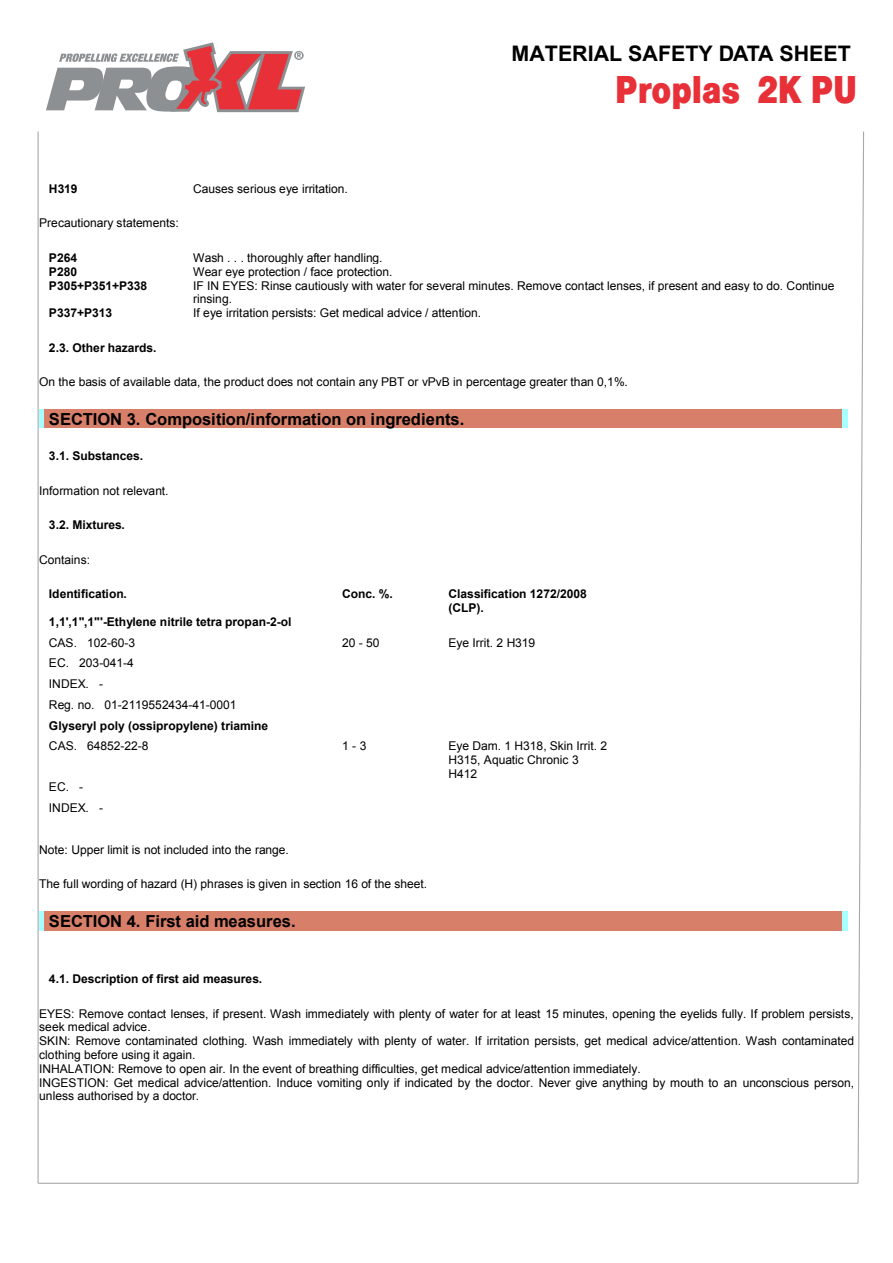
<style>
.page{position:relative;width:893px;height:1263px;background:#fff}
.page>*{position:absolute;margin:0;border:0;box-sizing:border-box;transform-origin:0 0}
.t1{font:40.5px "Helvetica Bold Condensed Plain";color:#e73037}
.t2{font:700 21.45px "Arial";color:#000}
.t3{font:700 16.5px "Arial";color:#000}
.t4{font:12px/13.8px "Arial";color:#000}
.t5{font:700 12px/13.8px "Arial";color:#000}
</style>
<div class="page">
<hr style="left:38px;top:132px;width:1px;height:1051px;background:#a9a9a9">
<svg style="left:857px;top:131px;width:7px;height:1053px"></svg>
<hr style="left:38px;top:1183px;width:820px;height:1px;background:#a9a9a9">
<div style="left:44px;top:409px;width:798px;height:19px;background:#d87f69"></div>
<div style="left:44px;top:911px;width:798px;height:19px;background:#d87f69"></div>
<svg style="left:46px;top:42px;width:259px;height:70px"></svg>
<h2 class="t2" style="left:512px;top:45px;width:341px">MATERIAL SAFETY DATA SHEET</h2>
<h1 class="t1" style="left:615px;top:76px;width:243px">Proplas 2K PU</h1>
<p class="t5" style="left:49px;top:183px;width:30px">H319</p>
<p class="t4" style="left:193px;top:183px;width:156px">Causes serious eye irritation.</p>
<p class="t4" style="left:39px;top:217px;width:141px">Precautionary statements:</p>
<p class="t5" style="left:49px;top:252px;width:30px">P264</p>
<p class="t4" style="left:193px;top:252px;width:191px">Wash . . . thoroughly after handling.</p>
<p class="t5" style="left:49px;top:266px;width:30px">P280</p>
<p class="t4" style="left:193px;top:266px;width:201px">Wear eye protection / face protection.</p>
<p class="t5" style="left:49px;top:279px;width:100px">P305+P351+P338</p>
<p class="t4" style="left:193px;top:279px;width:643px">IF IN EYES: Rinse cautiously with water for several minutes. Remove contact lenses, if present and easy to do. Continue rinsing.</p>
<p class="t5" style="left:49px;top:307px;width:65px">P337+P313</p>
<p class="t4" style="left:193px;top:307px;width:289px">If eye irritation persists: Get medical advice / attention.</p>
<p class="t5" style="left:49px;top:342px;width:109px">2.3. Other hazards.</p>
<p class="t4" style="left:39px;top:376px;width:590px">On the basis of available data, the product does not contain any PBT or vPvB in percentage greater than 0,1%.</p>
<h3 class="t3" style="left:49px;top:413px;width:417px">SECTION 3. Composition/information on ingredients.</h3>
<p class="t5" style="left:49px;top:450px;width:96px">3.1. Substances.</p>
<p class="t4" style="left:39px;top:485px;width:131px">Information not relevant.</p>
<p class="t5" style="left:49px;top:519px;width:78px">3.2. Mixtures.</p>
<p class="t4" style="left:39px;top:554px;width:52px">Contains:</p>
<p class="t5" style="left:49px;top:588px;width:79px">Identification.</p>
<p class="t5" style="left:342px;top:588px;width:52px">Conc. %.</p>
<p class="t5" style="left:448px;top:588px;width:140px">Classification 1272/2008 (CLP).</p>
<p class="t5" style="left:49px;top:616px;width:244px">1,1',1",1"'-Ethylene nitrile tetra propan-2-ol</p>
<p class="t4" style="left:49px;top:637px;width:88px">CAS. 102-60-3</p>
<p class="t4" style="left:342px;top:637px;width:39px">20 - 50</p>
<p class="t4" style="left:448px;top:637px;width:88px">Eye Irrit. 2 H319</p>
<p class="t4" style="left:49px;top:654px;width:189px;line-height:20.7px">EC. 203-041-4<br>INDEX. -<br>Reg. no. 01-2119552434-41-0001</p>
<p class="t5" style="left:49px;top:719px;width:221px">Glyseryl poly (ossipropylene) triamine</p>
<p class="t4" style="left:49px;top:740px;width:101px">CAS. 64852-22-8</p>
<p class="t4" style="left:342px;top:740px;width:26px">1 - 3</p>
<p class="t4" style="left:448px;top:740px;width:160px">Eye Dam. 1 H318, Skin Irrit. 2<br>H315, Aquatic Chronic 3<br>H412</p>
<p class="t4" style="left:49px;top:778px;width:56px;line-height:20.7px">EC. -<br>INDEX. -</p>
<p class="t4" style="left:39px;top:844px;width:251px">Note: Upper limit is not included into the range.</p>
<p class="t4" style="left:39px;top:878px;width:389px">The full wording of hazard (H) phrases is given in section 16 of the sheet.</p>
<h3 class="t3" style="left:49px;top:915px;width:248px">SECTION 4. First aid measures.</h3>
<p class="t5" style="left:49px;top:973px;width:215px">4.1. Description of first aid measures.</p>
<p class="t4" style="left:39px;top:1008px;width:817px">EYES: Remove contact lenses, if present. Wash immediately with plenty of water for at least 15 minutes, opening the eyelids fully. If problem persists, seek medical advice.<br>SKIN: Remove contaminated clothing. Wash immediately with plenty of water. If irritation persists, get medical advice/attention. Wash contaminated clothing before using it again.<br>INHALATION: Remove to open air. In the event of breathing difficulties, get medical advice/attention immediately.<br>INGESTION: Get medical advice/attention. Induce vomiting only if indicated by the doctor. Never give anything by mouth to an unconscious person, unless authorised by a doctor.</p>
</div>
